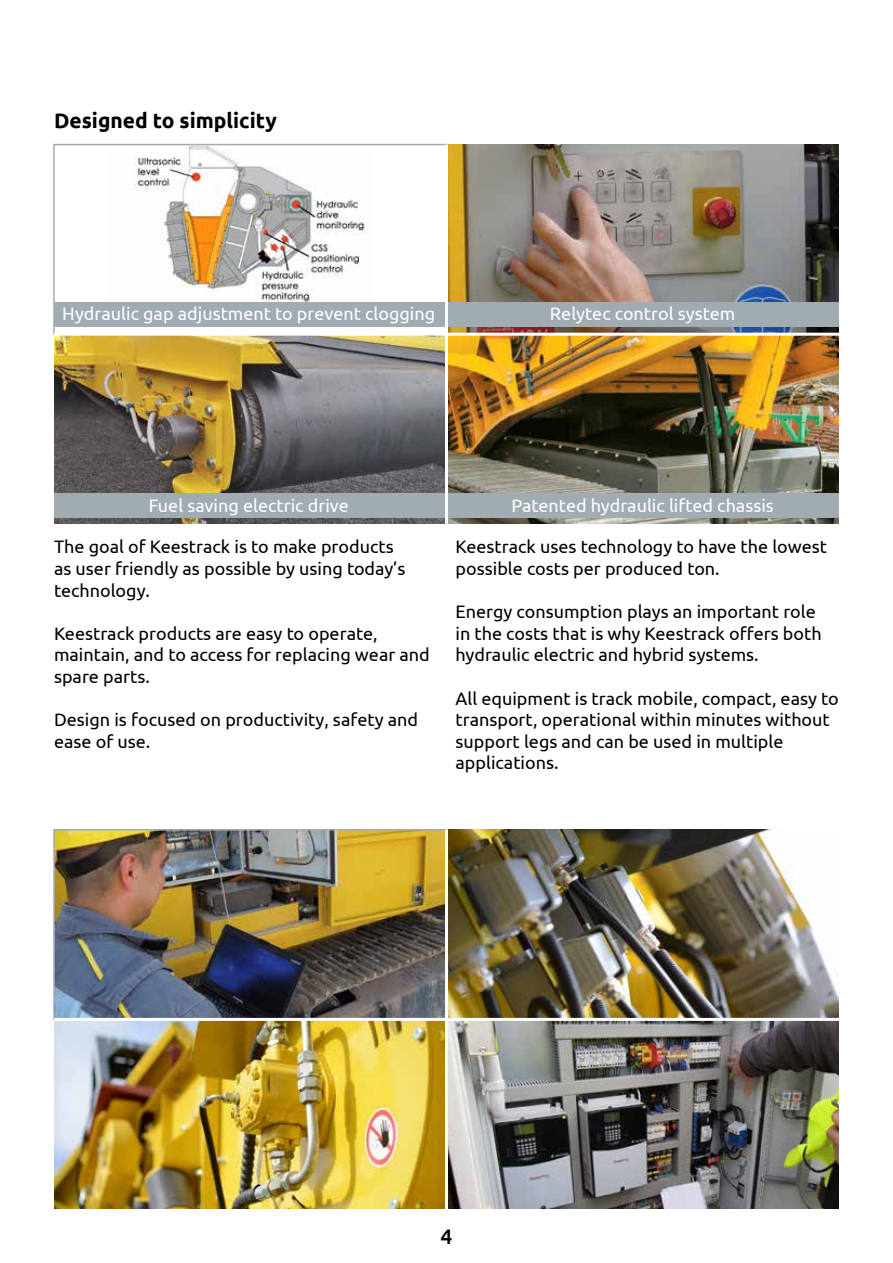
<style>
.page{position:relative;width:893px;height:1263px;background:#fff}
.page>*{position:absolute;margin:0;border:0;box-sizing:border-box;transform-origin:0 0}
.t1{font:700 21px "Ubuntu";color:#000}
.t2{font:500 21px "Ubuntu";color:#000}
.t3{font:18px/21.6px "Ubuntu";color:#000}
.t4{font:18px "Ubuntu";color:#fff}
</style>
<div class="page">
<img style="left:134px;top:147px;width:233px;height:155px">
<div style="left:53px;top:144px;width:394px;height:191px;border:2px solid #a1abb2"></div>
<img style="left:448px;top:145px;width:391px;height:188px">
<img style="left:54px;top:336px;width:785px;height:188px">
<hr style="left:54px;top:333px;width:785px;height:3px;background:#fff">
<img style="left:54px;top:832px;width:391px;height:377px">
<div style="left:53px;top:829px;width:394px;height:191px;border:2px solid #a1abb2"></div>
<img style="left:448px;top:830px;width:391px;height:188px">
<img style="left:448px;top:1021px;width:391px;height:188px">
<hr style="left:54px;top:1018px;width:785px;height:3px;background:#fff">
<hr style="left:445px;top:830px;width:3px;height:379px;background:#fff">
<div style="left:54px;top:493px;width:785px;height:25px;background:#a1abb2"></div>
<div style="left:54px;top:302px;width:785px;height:24px;background:#a1abb2"></div>
<hr style="left:445px;top:145px;width:3px;height:379px;background:#fff">
<p class="t1" style="left:54px;top:108px;width:224px">Designed to simplicity</p>
<p class="t4" style="left:62px;top:303px;width:374px">Hydraulic gap adjustment to prevent clogging</p>
<p class="t4" style="left:550px;top:303px;width:187px">Relytec control system</p>
<p class="t4" style="left:149px;top:494px;width:201px">Fuel saving electric drive</p>
<p class="t4" style="left:511px;top:494px;width:264px">Patented hydraulic lifted chassis</p>
<p class="t3" style="left:54px;top:536px;width:353px">The goal of Keestrack is to make products as user friendly as possible by using today’s technology.</p>
<p class="t3" style="left:54px;top:622px;width:377px">Keestrack products are easy to operate, maintain, and to access for replacing wear and spare parts.</p>
<p class="t3" style="left:54px;top:708px;width:366px">Design is focused on productivity, safety and ease of use.</p>
<p class="t3" style="left:455px;top:536px;width:373px">Keestrack uses technology to have the lowest possible costs per produced ton.</p>
<p class="t3" style="left:455px;top:600px;width:368px">Energy consumption plays an important role in the costs that is why Keestrack offers both hydraulic electric and hybrid systems.</p>
<p class="t3" style="left:455px;top:687px;width:385px">All equipment is track mobile, compact, easy to transport, operational within minutes without support legs and can be used in multiple applications.</p>
<p class="t2" style="left:440px;top:1223px;width:13px">4</p>
</div>
